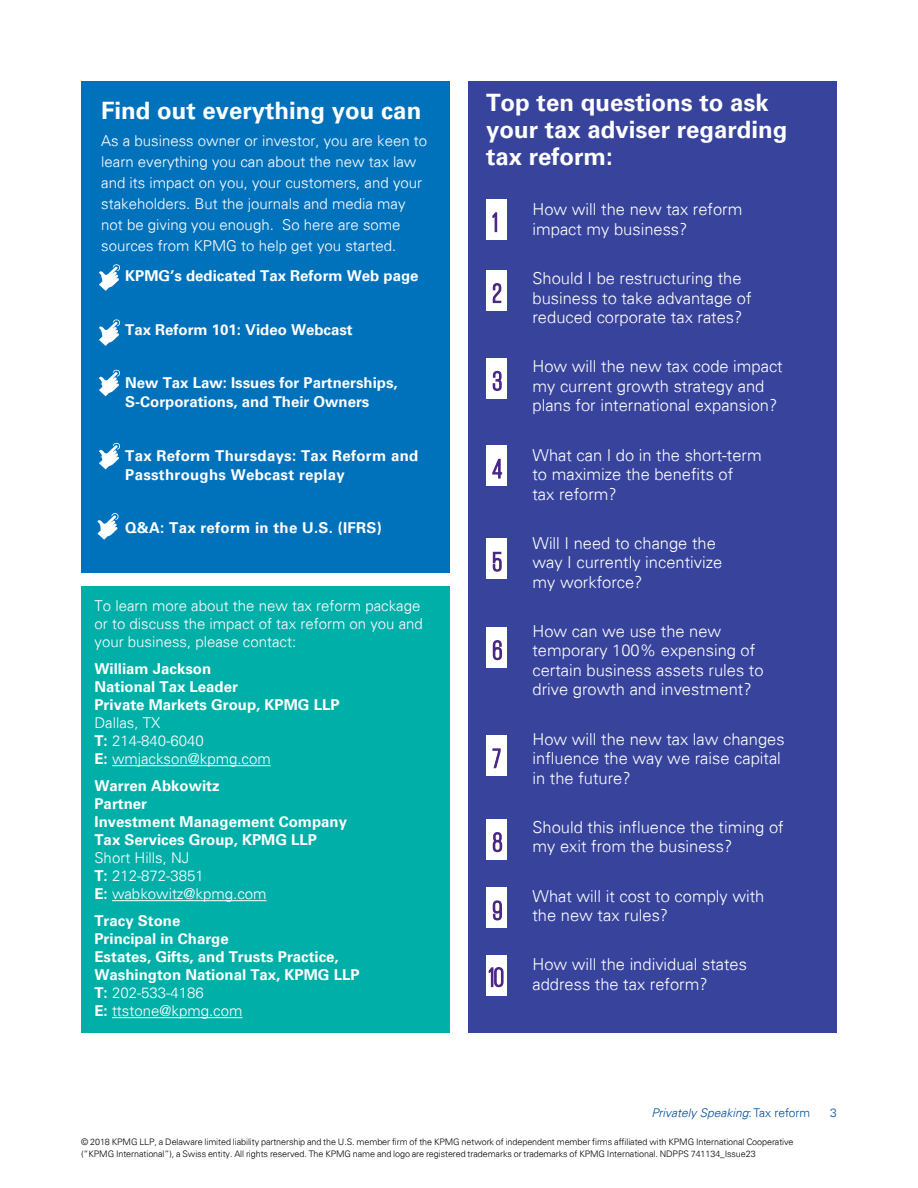
<style>
.page{position:relative;width:918px;height:1188px;background:#fff}
.page>*{position:absolute;margin:0;border:0;box-sizing:border-box;transform-origin:0 0}
.t1{font:700 24px/27px "Univers 65";color:#fff}
.t2{font:300 16.5px/19.5px "Univers 45";color:#fff}
.t3{font:300 15px/18px "Univers 45";color:#fff}
.t4{font:700 15px/18px "Univers 65";color:#fff}
.t5{font:700 15px/19.5px "Univers 65";letter-spacing:.02em;color:#fff}
.t6{font:italic 300 12px "Univers 45";color:#004e98}
.t7{font:300 12px "Univers 45";color:#004e98}
.t8{font:300 9px/12px "Univers 45";letter-spacing:-.01em;color:#000}
.s1{font-family:"Univers 45";font-weight:300}
.s2{font-family:"Univers 65";font-weight:700}
.s3{font-style:normal}
</style>
<div class="page">
<div style="left:81px;top:81px;width:369px;height:492px;background:#0072bc"></div>
<svg style="left:99px;top:264px;width:21px;height:27px"></svg>
<svg style="left:99px;top:319px;width:21px;height:27px"></svg>
<svg style="left:99px;top:369px;width:21px;height:27px"></svg>
<svg style="left:99px;top:443px;width:21px;height:26px"></svg>
<div style="left:468px;top:81px;width:369px;height:951px;background:#38449c"></div>
<div style="left:486px;top:199px;width:21px;height:41px;background:#fff"></div>
<svg style="left:492px;top:212px;width:6px;height:21px"></svg>
<div style="left:486px;top:270px;width:21px;height:41px;background:#fff"></div>
<svg style="left:492px;top:283px;width:10px;height:21px"></svg>
<div style="left:486px;top:358px;width:21px;height:40px;background:#fff"></div>
<svg style="left:492px;top:370px;width:10px;height:21px"></svg>
<div style="left:486px;top:446px;width:21px;height:40px;background:#fff"></div>
<svg style="left:492px;top:458px;width:11px;height:21px"></svg>
<div style="left:486px;top:538px;width:21px;height:41px;background:#fff"></div>
<svg style="left:492px;top:551px;width:10px;height:21px"></svg>
<div style="left:486px;top:627px;width:21px;height:41px;background:#fff"></div>
<svg style="left:492px;top:640px;width:10px;height:21px"></svg>
<div style="left:486px;top:735px;width:21px;height:41px;background:#fff"></div>
<svg style="left:492px;top:748px;width:9px;height:21px"></svg>
<div style="left:486px;top:819px;width:21px;height:41px;background:#fff"></div>
<svg style="left:492px;top:832px;width:11px;height:21px"></svg>
<div style="left:486px;top:887px;width:21px;height:41px;background:#fff"></div>
<svg style="left:492px;top:900px;width:10px;height:21px"></svg>
<div style="left:486px;top:955px;width:21px;height:41px;background:#fff"></div>
<svg style="left:488px;top:967px;width:16px;height:21px"></svg>
<div style="left:81px;top:586px;width:369px;height:446px;background:#00afa8"></div>
<hr style="left:112px;top:765px;width:159px;height:1px;background:#fff">
<hr style="left:112px;top:900px;width:155px;height:1px;background:#fff">
<hr style="left:112px;top:1017px;width:130px;height:1px;background:#fff">
<svg style="left:97px;top:513px;width:22px;height:27px"></svg>
<h1 class="t1" style="left:101px;top:97px;width:322px">Find out everything you can</h1>
<p class="t3" style="left:101px;top:130px;width:327px;line-height:21px">As a business owner or investor, you are keen to learn everything you can about the new tax law and its impact on you, your customers, and your stakeholders. But the journals and media may not be giving you enough. So here are some sources from KPMG to help get you started.</p>
<p class="t4" style="left:101px;top:267px;width:319px"><span class="s1">—</span> KPMG’s dedicated Tax Reform Web page</p>
<p class="t4" style="left:101px;top:320px;width:253px"><span class="s1">—</span> Tax Reform 101: Video Webcast</p>
<p class="t4" style="left:101px;top:373px;width:298px;line-height:19.5px;text-align:center"><span class="s1">—</span> New Tax Law: Issues for Partnerships,<br>S-Corporations, and Their Owners</p>
<p class="t5" style="left:125px;top:446px;width:295px;text-indent:-24px"><span class="s1">—</span> Tax Reform Thursdays: Tax Reform and<br>Passthroughs Webcast replay</p>
<p class="t5" style="left:101px;top:518px;width:282px"><span class="s1">—</span> Q&amp;A: Tax reform in the U.S. (IFRS)</p>
<p class="t3" style="left:94px;top:597px;width:330px">To learn more about the new tax reform package or to discuss the impact of tax reform on you and your business, please contact:</p>
<p class="t4" style="left:94px;top:660px;width:247px">William Jackson<br>National Tax Leader<br>Private Markets Group, KPMG LLP</p>
<p class="t3" style="left:94px;top:714px;width:178px">Dallas, TX<br><span class="s2">T:</span> 214-840-6040<br><span class="s2">E:</span> wmjackson@kpmg.com</p>
<p class="t4" style="left:94px;top:777px;width:254px">Warren Abkowitz<br>Partner<br>Investment Management Company<br>Tax Services Group, KPMG LLP</p>
<p class="t3" style="left:94px;top:849px;width:174px">Short Hills, NJ<br><span class="s2">T:</span> 212-872-3851<br><span class="s2">E:</span> wabkowitz@kpmg.com</p>
<p class="t4" style="left:94px;top:912px;width:267px">Tracy Stone<br>Principal in Charge<br>Estates, Gifts, and Trusts Practice,<br>Washington National Tax, KPMG LLP</p>
<p class="t3" style="left:94px;top:984px;width:149px"><span class="s2">T:</span> 202-533-4186<br><span class="s2">E:</span> ttstone@kpmg.com</p>
<h1 class="t1" style="left:486px;top:90px;width:303px">Top ten questions to ask your tax adviser regarding tax reform:</h1>
<p class="t2" style="left:532px;top:200px;width:211px">How will the new tax reform impact my business?</p>
<p class="t2" style="left:532px;top:269px;width:221px">Should I be restructuring the business to take advantage of reduced corporate tax rates?</p>
<p class="t2" style="left:532px;top:357px;width:252px">How will the new tax code impact my current growth strategy and plans for international expansion?</p>
<p class="t2" style="left:532px;top:445px;width:231px">What can I do in the short-term to maximize the benefits of<br>tax reform?</p>
<p class="t2" style="left:532px;top:533px;width:191px">Will I need to change the way I currently incentivize my workforce?</p>
<p class="t2" style="left:532px;top:621px;width:233px">How can we use the new temporary 100% expensing of certain business assets rules to drive growth and investment?</p>
<p class="t2" style="left:532px;top:729px;width:254px">How will the new tax law changes influence the way we raise capital in the future?</p>
<p class="t2" style="left:532px;top:817px;width:253px">Should this influence the timing of my exit from the business?</p>
<p class="t2" style="left:532px;top:886px;width:233px">What will it cost to comply with the new tax rules?</p>
<p class="t2" style="left:532px;top:955px;width:216px">How will the individual states address the tax reform?</p>
<p class="t6" style="left:652px;top:1105px;width:160px">Privately Speaking<span class="s3">: Tax reform</span></p>
<p class="t7" style="left:830px;top:1105px;width:8px">3</p>
<p class="t8" style="left:81px;top:1136px;width:714px">© 2018 KPMG LLP, a Delaware limited liability partnership and the U.S. member firm of the KPMG network of independent member firms affiliated with KPMG International Cooperative (“KPMG International”), a Swiss entity. All rights reserved. The KPMG name and logo are registered trademarks or trademarks of KPMG International. NDPPS 741134_Issue23</p>
</div>
